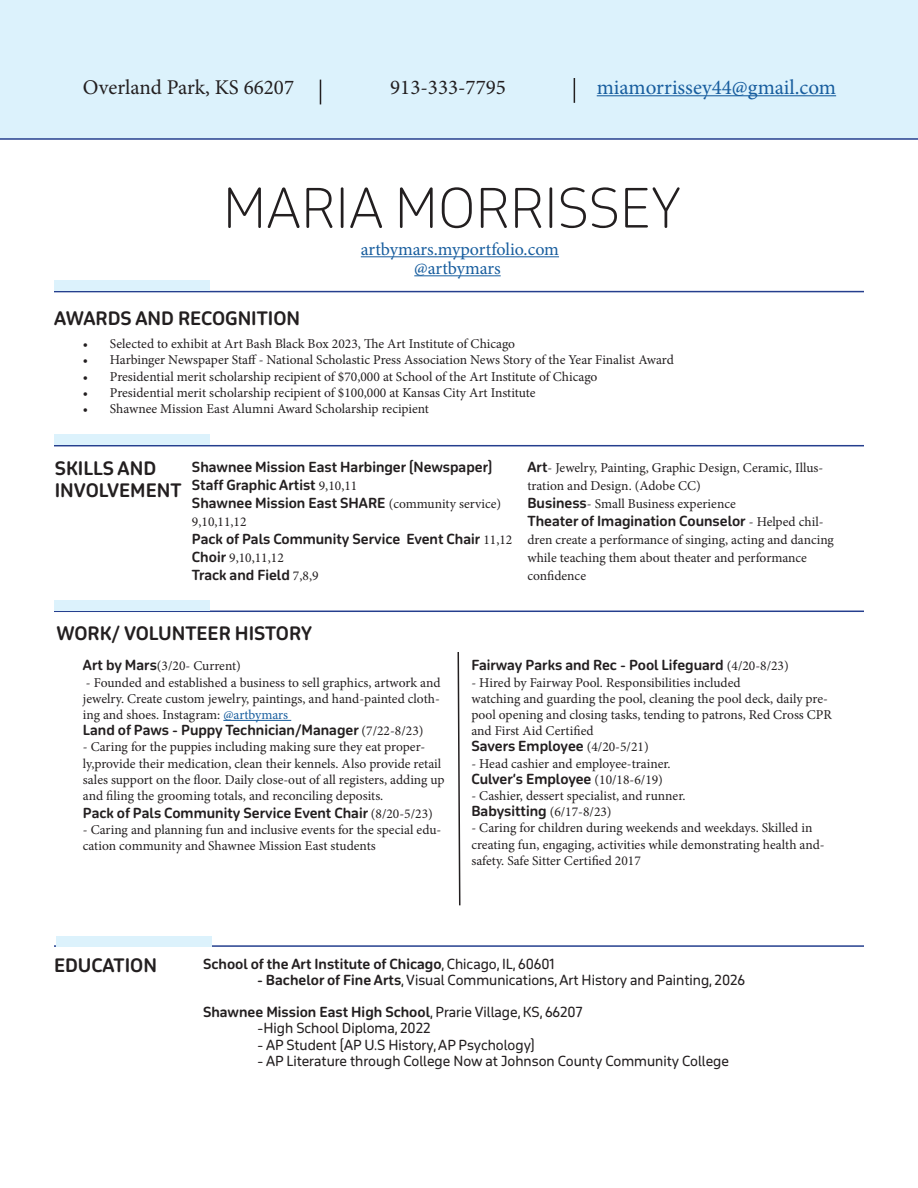
<style>
.page{position:relative;width:918px;height:1188px;background:#fff}
.page>*{position:absolute;margin:0;border:0;box-sizing:border-box;transform-origin:0 0}
.t1{font:200 52.5px "October TL";color:#231f20}
.t2{font:21px "Minion Pro";color:#231f20}
.t3{font:21px "Minion Pro";color:#175d9e}
.t4{font:700 18px "October TL";color:#231f20}
.t5{font:18px "Minion Pro";letter-spacing:-.005em;color:#175d9e}
.t6{font:13.5px/16.2px "Minion Pro";color:#231f20}
.t7{font:700 13.5px/18px "October TL";color:#231f20}
.t8{font:13.5px "October TL";color:#231f20}
.s1{font-family:"Minion Pro";font-weight:400}
.s2{font-family:"October TL";font-weight:700}
.s3{color:#175d9e}
.s4{font-weight:400}
.s5{font-weight:700}
</style>
<div class="page">
<div style="left:0;top:0;width:918px;height:138px;background:#dcf2fc"></div>
<hr style="left:54px;top:291px;width:810px;height:1px;background:#253f8e">
<svg style="left:320px;top:80px;width:1px;height:24px"></svg>
<hr style="left:0;top:138px;width:918px;height:2px;background:#253f8e">
<hr style="left:54px;top:445px;width:810px;height:1px;background:#253f8e">
<hr style="left:54px;top:611px;width:810px;height:1px;background:#253f8e">
<hr style="left:54px;top:945px;width:810px;height:2px;background:#253f8e">
<div style="left:56px;top:936px;width:156px;height:10px;background:#dcf2fc"></div>
<div style="left:54px;top:600px;width:156px;height:11px;background:#dcf2fc"></div>
<div style="left:54px;top:435px;width:156px;height:10px;background:#dcf2fc"></div>
<div style="left:54px;top:281px;width:156px;height:10px;background:#dcf2fc"></div>
<hr style="left:597px;top:95px;width:239px;height:1px;background:#175d9e">
<svg style="left:574px;top:78px;width:1px;height:25px"></svg>
<svg style="left:457px;top:652px;width:4px;height:254px"></svg>
<hr style="left:223px;top:720px;width:68px;height:1px;background:#175d9e">
<hr style="left:361px;top:256px;width:198px;height:1px;background:#175d9e">
<hr style="left:414px;top:275px;width:87px;height:1px;background:#175d9e">
<p class="t2" style="left:83px;top:73px;width:213px">Overland Park, KS 66207</p>
<p class="t2" style="left:390px;top:73px;width:117px">913-333-7795</p>
<p class="t3" style="left:597px;top:73px;width:241px">miamorrissey44@gmail.com</p>
<p class="t1" style="left:223px;top:175px;width:460px">MARIA MORRISSEY</p>
<p class="t4" style="left:54px;top:306px;width:248px">AWARDS AND RECOGNITION</p>
<p class="t5" style="left:361px;top:237px;width:200px">artbymars.myportfolio.com</p>
<p class="t5" style="left:414px;top:256px;width:88px">@artbymars</p>
<p class="t6" style="left:83px;top:336px;width:434px">• Selected to exhibit at Art Bash Black Box 2023, The Art Institute of Chicago</p>
<p class="t6" style="left:83px;top:352px;width:592px">• Harbinger Newspaper Staff - National Scholastic Press Association News Story of the Year Finalist Award</p>
<p class="t6" style="left:83px;top:368px;width:516px">• Presidential merit scholarship recipient of $70,000 at School of the Art Institute of Chicago</p>
<p class="t6" style="left:83px;top:384px;width:454px">• Presidential merit scholarship recipient of $100,000 at Kansas City Art Institute</p>
<p class="t6" style="left:83px;top:401px;width:348px">• Shawnee Mission East Alumni Award Scholarship recipient</p>
<p class="t4" style="left:55px;top:456px;width:103px">SKILLS AND</p>
<p class="t4" style="left:55px;top:478px;width:128px">INVOLVEMENT</p>
<p class="t7" style="left:192px;top:458px;width:302px">Shawnee Mission East Harbinger (Newspaper)<br>Staff Graphic Artist <span class="s1">9,10,11</span></p>
<p class="t6" style="left:192px;top:494px;width:311px;line-height:18px"><span class="s2">Shawnee Mission East SHARE</span> (community service)<br>9,10,11,12</p>
<p class="t7" style="left:192px;top:530px;width:322px">Pack of Pals Community Service Event Chair <span class="s1">11,12</span></p>
<p class="t6" style="left:192px;top:549px;width:93px"><span class="s2">Choir</span> 9,10,11,12</p>
<p class="t7" style="left:192px;top:566px;width:128px">Track and Field <span class="s1">7,8,9</span></p>
<p class="t6" style="left:527px;top:458px;width:297px;line-height:18px"><span class="s2">Art</span>- Jewelry, Painting, Graphic Design, Ceramic, Illus&shy;tration and Design. (Adobe CC)</p>
<p class="t6" style="left:527px;top:495px;width:210px"><span class="s2">Business</span>- Small Business experience</p>
<p class="t6" style="left:527px;top:512px;width:308px;line-height:18px"><span class="s2">Theater of Imagination Counselor</span> - Helped chil&shy;dren create a performance of singing, acting and dancing while teaching them about theater and performance confidence</p>
<p class="t4" style="left:56px;top:621px;width:257px">WORK/ VOLUNTEER HISTORY</p>
<p class="t6" style="left:83px;top:658px;width:160px"><span class="s2">Art by Mars</span>(3/20- Current)</p>
<p class="t6" style="left:83px;top:674px;width:359px;text-align:justify">- Founded and established a business to sell graphics, artwork and jewelry. Create custom jewelry, paintings, and hand-painted cloth&shy;ing and shoes. Instagram: <span class="s3">@artbymars</span></p>
<p class="t7" style="left:83px;top:722px;width:342px">Land of Paws - Puppy Technician/Manager <span class="s1">(7/22-8/23)</span></p>
<p class="t6" style="left:83px;top:739px;width:363px">- Caring for the puppies including making sure they eat proper&shy;ly,provide their medication, clean their kennels. Also provide retail sales support on the floor. Daily close-out of all registers, adding up and filing the grooming totals, and reconciling deposits.</p>
<p class="t7" style="left:83px;top:805px;width:351px">Pack of Pals Community Service Event Chair <span class="s1">(8/20-5/23)</span></p>
<p class="t6" style="left:83px;top:822px;width:360px">- Caring and planning fun and inclusive events for the special edu&shy;cation community and Shawnee Mission East students</p>
<p class="t7" style="left:471px;top:657px;width:319px">Fairway Parks and Rec - Pool Lifeguard <span class="s1">(4/20-8/23)</span></p>
<p class="t6" style="left:471px;top:674px;width:271px">- Hired by Fairway Pool. Responsibilities included</p>
<p class="t6" style="left:471px;top:691px;width:362px">watching and guarding the pool, cleaning the pool deck, daily pre&shy;pool opening and closing tasks, tending to patrons, Red Cross CPR and First Aid Certified</p>
<p class="t7" style="left:471px;top:738px;width:179px">Savers Employee <span class="s1">(4/20-5/21)</span></p>
<p class="t6" style="left:471px;top:755px;width:201px">- Head cashier and employee-trainer.</p>
<p class="t7" style="left:471px;top:771px;width:193px">Culver’s Employee <span class="s1">(10/18-6/19)</span></p>
<p class="t6" style="left:471px;top:788px;width:216px">- Cashier, dessert specialist, and runner.</p>
<p class="t7" style="left:471px;top:803px;width:142px">Babysitting <span class="s1">(6/17-8/23)</span></p>
<p class="t6" style="left:471px;top:820px;width:355px">- Caring for children during weekends and weekdays. Skilled in creating fun, engaging, activities while demonstrating health and&shy;safety. Safe Sitter Certified 2017</p>
<p class="t4" style="left:54px;top:953px;width:104px">EDUCATION</p>
<p class="t7" style="left:203px;top:956px;width:353px">School of the Art Institute of Chicago<span class="s4">, Chicago, IL, 60601</span></p>
<p class="t8" style="left:257px;top:971px;width:490px"><span class="s5">- Bachelor of Fine Arts</span>, Visual Communications, Art History and Painting, 2026</p>
<p class="t7" style="left:203px;top:1004px;width:381px">Shawnee Mission East High School<span class="s4">, Prarie Village, KS, 66207</span></p>
<p class="t8" style="left:257px;top:1020px;width:175px">-High School Diploma, 2022</p>
<p class="t8" style="left:257px;top:1036px;width:279px">- AP Student (AP U.S History, AP Psychology)</p>
<p class="t8" style="left:257px;top:1052px;width:473px">- AP Literature through College Now at Johnson County Community College</p>
</div>
